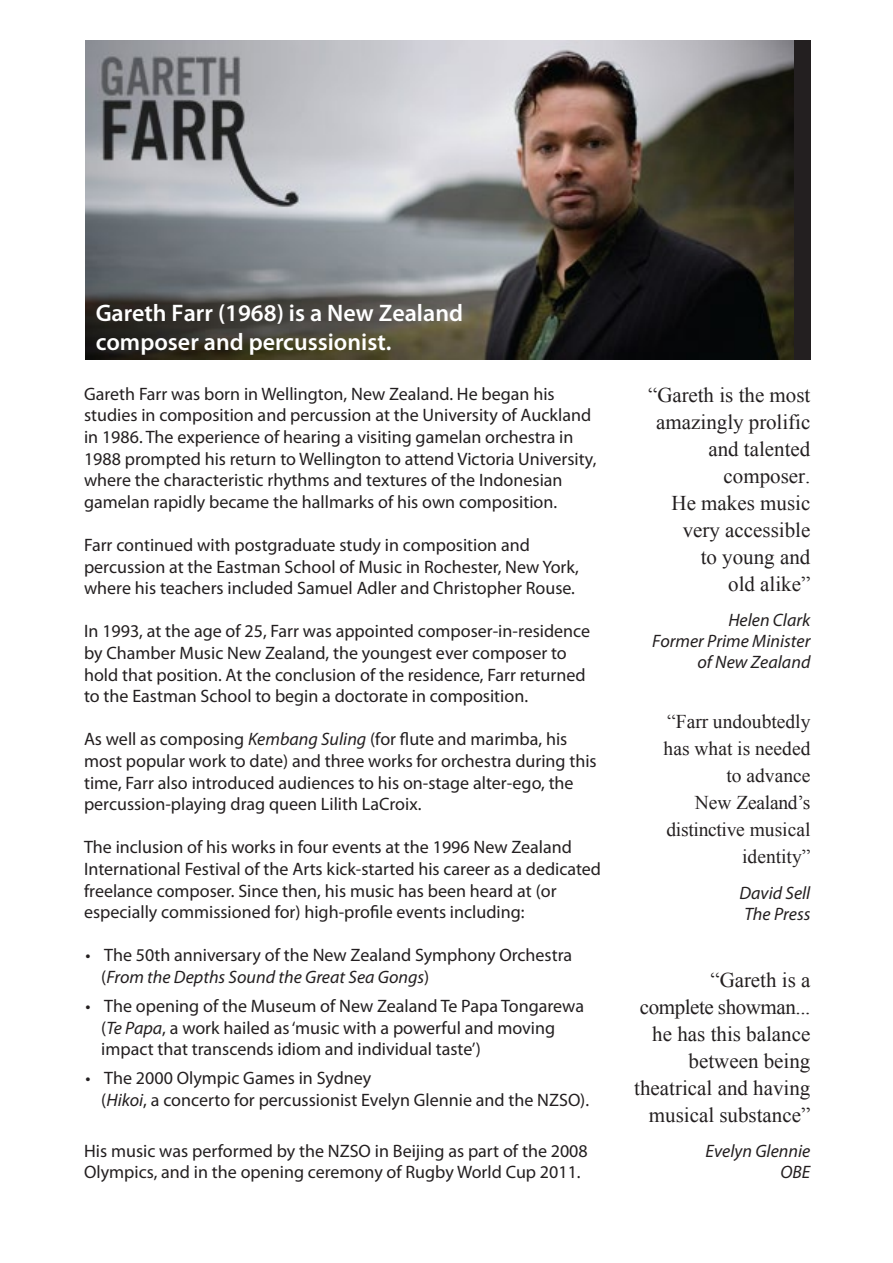
<style>
.page{position:relative;width:893px;height:1263px;background:#fff}
.page>*{position:absolute;margin:0;border:0;box-sizing:border-box;transform-origin:0 0}
.t1{font:600 24px/28.8px "Myriad Pro";color:#fff}
.t2{font:21px/27px "Times New Roman";color:#231f20;text-align:right}
.t3{font:19.5px/27px "Times New Roman";color:#231f20;text-align:right}
.t4{font:18px/21.6px "Myriad Pro";color:#231f20}
.t5{font:italic 18px/21px "Myriad Pro";color:#231f20;text-align:right}
.s1{font-style:italic}
</style>
<div class="page">
<img style="left:86px;top:40px;width:708px;height:320px">
<div style="left:794px;top:40px;width:16px;height:320px;background:#231f20"></div>
<h1 class="t1" style="left:96px;top:299px;width:369px">Gareth Farr (1968) is a New Zealand composer and percussionist.</h1>
<p class="t4" style="left:84px;top:383px;width:514px">Gareth Farr was born in Wellington, New Zealand. He began his studies in composition and percussion at the University of Auckland in 1986. The experience of hearing a visiting gamelan orchestra in 1988 prompted his return to Wellington to attend Victoria University, where the characteristic rhythms and textures of the Indonesian gamelan rapidly became the hallmarks of his own composition.</p>
<p class="t4" style="left:84px;top:535px;width:496px">Farr continued with postgraduate study in composition and percussion at the Eastman School of Music in Rochester, New York, where his teachers included Samuel Adler and Christopher Rouse.</p>
<p class="t4" style="left:84px;top:621px;width:507px">In 1993, at the age of 25, Farr was appointed composer-in-residence by Chamber Music New Zealand, the youngest ever composer to hold that position. At the conclusion of the residence, Farr returned to the Eastman School to begin a doctorate in composition.</p>
<p class="t4" style="left:84px;top:729px;width:514px">As well as composing <span class="s1">Kembang Suling</span> (for flute and marimba, his most popular work to date) and three works for orchestra during this time, Farr also introduced audiences to his on-stage alter-ego, the percussion-playing drag queen Lilith LaCroix.</p>
<p class="t4" style="left:84px;top:837px;width:518px">The inclusion of his works in four events at the 1996 New Zealand International Festival of the Arts kick-started his career as a dedicated freelance composer. Since then, his music has been heard at (or especially commissioned for) high-profile events including:</p>
<p class="t4" style="left:101px;top:945px;width:472px;text-indent:-16px">• The 50th anniversary of the New Zealand Symphony Orchestra (<span class="s1">From the Depths Sound the Great Sea Gongs</span>)</p>
<p class="t4" style="left:101px;top:996px;width:484px;text-indent:-16px">• The opening of the Museum of New Zealand Te Papa Tongarewa (<span class="s1">Te Papa</span>, a work hailed as ‘music with a powerful and moving impact that transcends idiom and individual taste’)</p>
<p class="t4" style="left:101px;top:1068px;width:489px;text-indent:-16px">• The 2000 Olympic Games in Sydney<br>(<span class="s1">Hikoi</span>, a concerto for percussionist Evelyn Glennie and the NZSO).</p>
<p class="t4" style="left:84px;top:1140px;width:505px">His music was performed by the NZSO in Beijing as part of the 2008<br>Olympics, and in the opening ceremony of Rugby World Cup 2011.</p>
<p class="t2" style="left:648px;top:381px;width:164px">“Gareth is the most amazingly prolific and talented composer.<br>He makes music very accessible<br>to young and<br>old alike”</p>
<p class="t5" style="left:652px;top:610px;width:160px">Helen Clark<br>Former Prime Minister of New Zealand</p>
<p class="t3" style="left:663px;top:707px;width:148px">“Farr undoubtedly has what is needed to advance<br>New Zealand’s distinctive musical identity”</p>
<p class="t5" style="left:739px;top:883px;width:72px;text-align:left">David Sell<br>The Press</p>
<p class="t2" style="left:634px;top:966px;width:178px">“Gareth is a complete showman... he has this balance between being theatrical and having musical substance”</p>
<p class="t5" style="left:705px;top:1141px;width:106px">Evelyn Glennie<br>OBE</p>
</div>
